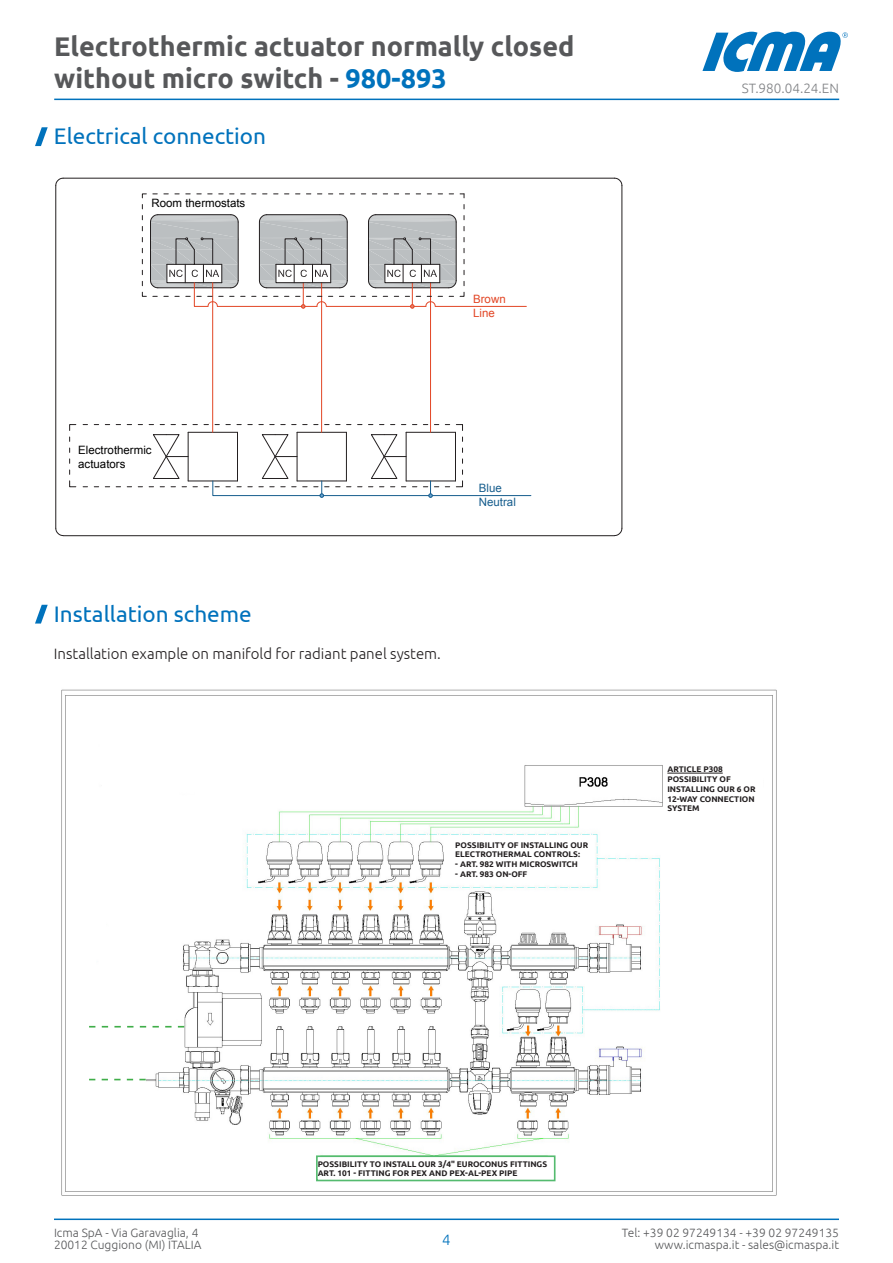
<style>
.page{position:relative;width:893px;height:1263px;background:#fff}
.page>*{position:absolute;margin:0;border:0;box-sizing:border-box;transform-origin:0 0}
.t1{font:700 27px/32.4px "Ubuntu";color:#57585a}
.t2{font:22.5px "Ubuntu";color:#0072bc}
.t3{font:300 15px "Ubuntu";color:#231f20}
.t4{font:300 15px "Ubuntu";color:#0072bc}
.t5{font:300 13.5px "Ubuntu";color:#808285}
.t6{font:300 12px/12px "Ubuntu";color:#57585a}
.t7{font:11.55px/13.8px "Arial";color:#000001}
.t8{font:11.55px/14px "Arial";color:#165d8d}
.t9{font:11.55px/14px "Arial";color:#e24625}
.t10{font:700 8.25px/9.8px "Ubuntu";color:#231f20}
.s1{color:#0072bc}
</style>
<div class="page">
<svg style="left:702px;top:32px;width:146px;height:40px"></svg>
<hr style="left:54px;top:99px;width:785px;height:1px;background:#0072bc">
<hr style="left:54px;top:1218px;width:785px;height:2px;background:#0072bc">
<svg style="left:35px;top:127px;width:13px;height:19px"></svg>
<svg style="left:35px;top:605px;width:13px;height:18px"></svg>
<hr style="left:188px;top:432px;width:49px;height:1px;background:#231f20">
<hr style="left:297px;top:432px;width:49px;height:1px;background:#231f20">
<hr style="left:406px;top:432px;width:49px;height:1px;background:#231f20">
<hr style="left:188px;top:480px;width:49px;height:1px;background:#231f20">
<hr style="left:297px;top:480px;width:49px;height:1px;background:#231f20">
<hr style="left:406px;top:480px;width:49px;height:1px;background:#231f20">
<hr style="left:217px;top:306px;width:84px;height:1px;background:#e24625">
<hr style="left:212px;top:283px;width:1px;height:149px;background:#e24625">
<hr style="left:188px;top:432px;width:1px;height:49px;background:#231f20">
<hr style="left:237px;top:432px;width:1px;height:49px;background:#231f20">
<hr style="left:297px;top:432px;width:1px;height:49px;background:#231f20">
<hr style="left:346px;top:432px;width:1px;height:49px;background:#231f20">
<hr style="left:406px;top:432px;width:1px;height:49px;background:#231f20">
<hr style="left:455px;top:432px;width:1px;height:49px;background:#231f20">
<hr style="left:321px;top:283px;width:1px;height:149px;background:#e24625">
<hr style="left:430px;top:283px;width:1px;height:149px;background:#e24625">
<hr style="left:326px;top:306px;width:85px;height:1px;background:#e24625">
<hr style="left:435px;top:306px;width:91px;height:1px;background:#e24625">
<svg style="left:153px;top:434px;width:35px;height:45px"></svg>
<svg style="left:371px;top:434px;width:35px;height:45px"></svg>
<hr style="left:324px;top:495px;width:105px;height:1px;background:#165d8d">
<hr style="left:432px;top:495px;width:99px;height:1px;background:#165d8d">
<hr style="left:63px;top:574px;width:552px;height:1px;background:#231f20">
<hr style="left:55px;top:185px;width:1px;height:343px;background:#231f20">
<hr style="left:621px;top:185px;width:1px;height:343px;background:#231f20">
<hr style="left:63px;top:535px;width:552px;height:1px;background:#231f20">
<hr style="left:63px;top:178px;width:552px;height:1px;background:#231f20">
<svg style="left:55px;top:177px;width:9px;height:9px"></svg>
<svg style="left:614px;top:177px;width:9px;height:9px"></svg>
<svg style="left:614px;top:527px;width:9px;height:9px"></svg>
<svg style="left:55px;top:527px;width:9px;height:9px"></svg>
<svg style="left:361px;top:204px;width:104px;height:105px"></svg>
<svg style="left:252px;top:214px;width:103px;height:95px"></svg>
<svg style="left:142px;top:193px;width:103px;height:114px"></svg>
<svg style="left:460px;top:193px;width:5px;height:5px"></svg>
<svg style="left:445px;top:480px;width:18px;height:8px"></svg>
<svg style="left:423px;top:481px;width:16px;height:17px"></svg>
<svg style="left:204px;top:434px;width:125px;height:64px"></svg>
<svg style="left:69px;top:480px;width:8px;height:8px"></svg>
<svg style="left:69px;top:424px;width:8px;height:7px"></svg>
<svg style="left:456px;top:424px;width:7px;height:6px"></svg>
<img style="left:61px;top:689px;width:716px;height:507px">
<svg style="left:89px;top:1026px;width:95px;height:1px"></svg>
<svg style="left:89px;top:1079px;width:57px;height:1px"></svg>
<div style="left:667px;top:753px;width:95px;height:81px;background:#fff"></div>
<hr style="left:667px;top:773px;width:56px;height:1px;background:#231f20">
<div style="left:455px;top:839px;width:135px;height:40px;background:#fff"></div>
<div style="left:317px;top:1156px;width:238px;height:24px;background:#fff"></div>
<div style="left:316px;top:1155px;width:239px;height:26px;border:2px solid #54bb6f"></div>
<h1 class="t1" style="left:54px;top:29px;width:522px">Electrothermic actuator normally closed without micro switch - <span class="s1">980-893</span></h1>
<h2 class="t2" style="left:54px;top:123px;width:214px">Electrical connection</h2>
<h3 class="t7" style="left:152px;top:197px;width:95px">Room thermostats</h3>
<h3 class="t9" style="left:473px;top:292px;width:34px">Brown<br>Line</h3>
<h3 class="t7" style="left:78px;top:443px;width:75px">Electrothermic actuators</h3>
<h2 class="t2" style="left:54px;top:600px;width:199px">Installation scheme</h2>
<h3 class="t3" style="left:54px;top:644px;width:388px">Installation example on manifold for radiant panel system.</h3>
<h3 class="t8" style="left:479px;top:481px;width:39px">Blue<br>Neutral</h3>
<p class="t10" style="left:455px;top:840px;width:134px">POSSIBILITY OF INSTALLING OUR<br>ELECTROTHERMAL CONTROLS:</p>
<p class="t10" style="left:455px;top:859px;width:124px">- ART. 982 WITH MICROSWITCH</p>
<p class="t10" style="left:455px;top:869px;width:74px">- ART. 983 ON-OFF</p>
<h3 class="t5" style="left:742px;top:80px;width:99px">ST.980.04.24.EN</h3>
<p class="t10" style="left:667px;top:764px;width:90px">ARTICLE P308<br>POSSIBILITY OF<br>INSTALLING OUR 6 OR<br>12-WAY CONNECTION<br>SYSTEM</p>
<p class="t10" style="left:318px;top:1159px;width:231px">POSSIBILITY TO INSTALL OUR 3/4" EUROCONUS FITTINGS<br>ART. 101 - FITTING FOR PEX AND PEX-AL-PEX PIPE</p>
<h3 class="t6" style="left:54px;top:1226px;width:149px">Icma SpA - Via Garavaglia, 4<br>20012 Cuggiono (MI) ITALIA</h3>
<h3 class="t6" style="left:622px;top:1226px;width:219px">Tel: +39 02 97249134 - +39 02 97249135</h3>
<h3 class="t4" style="left:442px;top:1230px;width:10px">4</h3>
<h3 class="t6" style="left:655px;top:1238px;width:186px">www.icmaspa.it - sales@icmaspa.it</h3>
</div>
